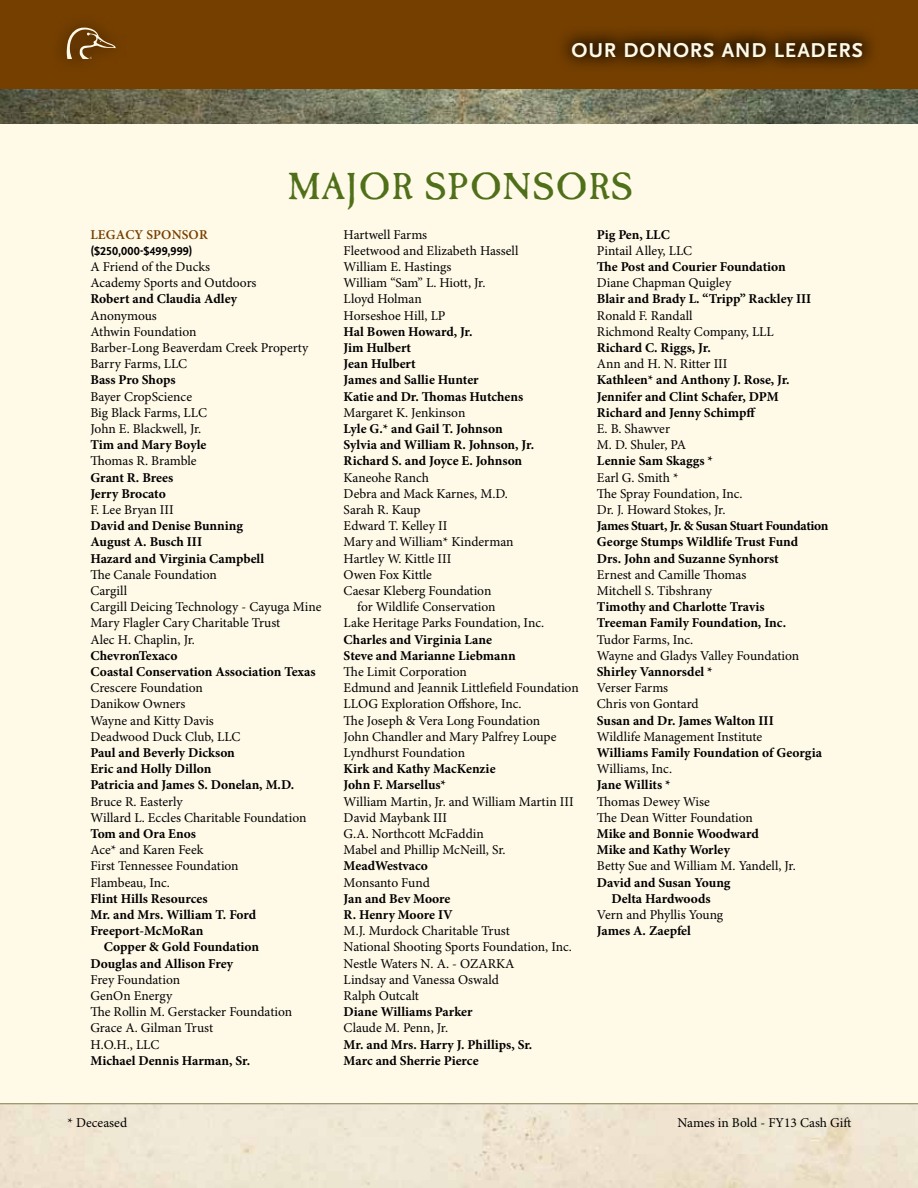
<style>
.page{position:relative;width:918px;height:1188px;background:#fff}
.page>*{position:absolute;margin:0;border:0;box-sizing:border-box;transform-origin:0 0}
.t1{font:39px "Caslon Ant T";letter-spacing:.02em;color:#4f6f19;scale:1.1 1}
.t2{font:700 21px "Scala Sans OT";letter-spacing:.04em;color:#fff9e8}
.t3{font:13.5px/16.2px "Minion Pro";letter-spacing:-.005em;color:#000}
.t4{font:700 13.5px/16.2px "Minion Pro";color:#000}
.t5{font:600 13.5px "Minion Pro";letter-spacing:.01em;color:#753f00}
.t6{font:700 12px "Scala Sans OT";letter-spacing:.015em;color:#000}
</style>
<div class="page">
<div style="left:0;top:94px;width:918px;height:1009px;background:#fff9e8"></div>
<div style="left:0;top:0;width:918px;height:90px;background:#753f00"></div>
<img style="left:0;top:90px;width:918px;height:33px">
<hr style="left:0;top:1103px;width:918px;height:1px;background:#818154">
<div style="left:555px;top:24px;width:325px;height:50px;background:#000;opacity:.75"></div>
<svg style="left:67px;top:28px;width:49px;height:31px"></svg>
<h2 class="t2" style="left:572px;top:38px;width:293px">OUR DONORS AND LEADERS</h2>
<h1 class="t1" style="left:288px;top:166px;width:316px">MAJOR SPONSORS</h1>
<p class="t5" style="left:90px;top:226px;width:119px">LEGACY SPONSOR</p>
<p class="t6" style="left:90px;top:244px;width:104px">($250,000-$499,999)</p>
<p class="t3" style="left:90px;top:259px;width:168px">A Friend of the Ducks<br>Academy Sports and Outdoors</p>
<p class="t4" style="left:90px;top:292px;width:148px">Robert and Claudia Adley</p>
<p class="t3" style="left:90px;top:308px;width:219px">Anonymous<br>Athwin Foundation<br>Barber-Long Beaverdam Creek Property<br>Barry Farms, LLC</p>
<p class="t4" style="left:90px;top:373px;width:87px">Bass Pro Shops</p>
<p class="t3" style="left:90px;top:389px;width:118px">Bayer CropScience<br>Big Black Farms, LLC<br>John E. Blackwell, Jr.</p>
<p class="t4" style="left:90px;top:437px;width:118px">Tim and Mary Boyle</p>
<p class="t3" style="left:90px;top:454px;width:108px">Thomas R. Bramble</p>
<p class="t4" style="left:90px;top:470px;width:84px">Grant R. Brees<br>Jerry Brocato</p>
<p class="t3" style="left:90px;top:502px;width:85px">F. Lee Bryan III</p>
<p class="t4" style="left:90px;top:518px;width:175px">David and Denise Bunning<br>August A. Busch III<br>Hazard and Virginia Campbell</p>
<p class="t3" style="left:90px;top:567px;width:232px">The Canale Foundation<br>Cargill<br>Cargill Deicing Technology - Cayuga Mine<br>Mary Flagler Cary Charitable Trust<br>Alec H. Chaplin, Jr.</p>
<p class="t4" style="left:90px;top:648px;width:227px">ChevronTexaco<br>Coastal Conservation Association Texas</p>
<p class="t3" style="left:90px;top:680px;width:152px">Crescere Foundation<br>Danikow Owners<br>Wayne and Kitty Davis<br>Deadwood Duck Club, LLC</p>
<p class="t4" style="left:90px;top:745px;width:205px">Paul and Beverly Dickson<br>Eric and Holly Dillon<br>Patricia and James S. Donelan, M.D.</p>
<p class="t3" style="left:90px;top:794px;width:218px">Bruce R. Easterly<br>Willard L. Eccles Charitable Foundation</p>
<p class="t4" style="left:90px;top:826px;width:107px">Tom and Ora Enos</p>
<p class="t3" style="left:90px;top:842px;width:150px">Ace* and Karen Feek<br>First Tennessee Foundation<br>Flambeau, Inc.</p>
<p class="t4" style="left:90px;top:891px;width:167px">Flint Hills Resources<br>Mr. and Mrs. William T. Ford<br>Freeport-McMoRan</p>
<p class="t4" style="left:90px;top:940px;width:170px;text-indent:14px">Copper &amp; Gold Foundation<br>Douglas and Allison Frey</p>
<p class="t3" style="left:90px;top:972px;width:203px">Frey Foundation<br>GenOn Energy<br>The Rollin M. Gerstacker Foundation<br>Grace A. Gilman Trust<br>H.O.H., LLC</p>
<p class="t4" style="left:90px;top:1053px;width:161px">Michael Dennis Harman, Sr.</p>
<p class="t3" style="left:344px;top:227px;width:176px">Hartwell Farms<br>Fleetwood and Elizabeth Hassell<br>William E. Hastings<br>William “Sam” L. Hiott, Jr.<br>Lloyd Holman<br>Horseshoe Hill, LP</p>
<p class="t4" style="left:344px;top:324px;width:181px">Hal Bowen Howard, Jr.<br>Jim Hulbert<br>Jean Hulbert<br>James and Sallie Hunter<br>Katie and Dr. Thomas Hutchens</p>
<p class="t3" style="left:344px;top:405px;width:123px">Margaret K. Jenkinson</p>
<p class="t4" style="left:344px;top:421px;width:192px">Lyle G.* and Gail T. Johnson<br>Sylvia and William R. Johnson, Jr.<br>Richard S. and Joyce E. Johnson</p>
<p class="t3" style="left:344px;top:470px;width:171px">Kaneohe Ranch<br>Debra and Mack Karnes, M.D.<br>Sarah R. Kaup<br>Edward T. Kelley II<br>Mary and William* Kinderman<br>Hartley W. Kittle III<br>Owen Fox Kittle<br>Caesar Kleberg Foundation</p>
<p class="t3" style="left:344px;top:599px;width:202px;text-indent:14px">for Wildlife Conservation<br>Lake Heritage Parks Foundation, Inc.</p>
<p class="t4" style="left:344px;top:632px;width:174px">Charles and Virginia Lane<br>Steve and Marianne Liebmann</p>
<p class="t3" style="left:344px;top:664px;width:237px">The Limit Corporation<br>Edmund and Jeannik Littlefield Foundation<br>LLOG Exploration Offshore, Inc.<br>The Joseph &amp; Vera Long Foundation<br>John Chandler and Mary Palfrey Loupe<br>Lyndhurst Foundation</p>
<p class="t4" style="left:344px;top:761px;width:153px">Kirk and Kathy MacKenzie<br>John F. Marsellus*</p>
<p class="t3" style="left:344px;top:794px;width:232px">William Martin, Jr. and William Martin III<br>David Maybank III<br>G.A. Northcott McFaddin<br>Mabel and Phillip McNeill, Sr.</p>
<p class="t4" style="left:344px;top:859px;width:86px">MeadWestvaco</p>
<p class="t3" style="left:344px;top:875px;width:88px">Monsanto Fund</p>
<p class="t4" style="left:344px;top:891px;width:111px">Jan and Bev Moore<br>R. Henry Moore IV</p>
<p class="t3" style="left:344px;top:923px;width:230px">M.J. Murdock Charitable Trust<br>National Shooting Sports Foundation, Inc.<br>Nestle Waters N. A. - OZARKA<br>Lindsay and Vanessa Oswald<br>Ralph Outcalt</p>
<p class="t4" style="left:344px;top:1004px;width:130px">Diane Williams Parker</p>
<p class="t3" style="left:344px;top:1021px;width:106px">Claude M. Penn, Jr.</p>
<p class="t4" style="left:344px;top:1037px;width:190px">Mr. and Mrs. Harry J. Phillips, Sr.<br>Marc and Sherrie Pierce</p>
<p class="t4" style="left:597px;top:227px;width:74px">Pig Pen, LLC</p>
<p class="t3" style="left:597px;top:243px;width:97px">Pintail Alley, LLC</p>
<p class="t4" style="left:597px;top:259px;width:190px">The Post and Courier Foundation</p>
<p class="t3" style="left:597px;top:275px;width:136px">Diane Chapman Quigley</p>
<p class="t4" style="left:597px;top:292px;width:216px">Blair and Brady L. “Tripp” Rackley III</p>
<p class="t3" style="left:597px;top:308px;width:178px">Ronald F. Randall<br>Richmond Realty Company, LLL</p>
<p class="t4" style="left:597px;top:340px;width:115px">Richard C. Riggs, Jr.</p>
<p class="t3" style="left:597px;top:356px;width:132px">Ann and H. N. Ritter III</p>
<p class="t4" style="left:597px;top:373px;width:194px">Kathleen* and Anthony J. Rose, Jr.<br>Jennifer and Clint Schafer, DPM<br>Richard and Jenny Schimpff</p>
<p class="t3" style="left:597px;top:421px;width:91px">E. B. Shawver<br>M. D. Shuler, PA</p>
<p class="t4" style="left:597px;top:454px;width:118px">Lennie Sam Skaggs *</p>
<p class="t3" style="left:597px;top:470px;width:147px">Earl G. Smith *<br>The Spray Foundation, Inc.<br>Dr. J. Howard Stokes, Jr.</p>
<p class="t4" style="left:597px;top:518px;width:233px">James Stuart, Jr. &amp; Susan Stuart Foundation<br>George Stumps Wildlife Trust Fund<br>Drs. John and Suzanne Synhorst</p>
<p class="t3" style="left:597px;top:567px;width:151px">Ernest and Camille Thomas<br>Mitchell S. Tibshrany</p>
<p class="t4" style="left:597px;top:599px;width:191px">Timothy and Charlotte Travis<br>Treeman Family Foundation, Inc.</p>
<p class="t3" style="left:597px;top:632px;width:204px">Tudor Farms, Inc.<br>Wayne and Gladys Valley Foundation</p>
<p class="t4" style="left:597px;top:664px;width:117px">Shirley Vannorsdel *</p>
<p class="t3" style="left:597px;top:680px;width:103px">Verser Farms<br>Chris von Gontard</p>
<p class="t4" style="left:597px;top:713px;width:178px">Susan and Dr. James Walton III</p>
<p class="t3" style="left:597px;top:729px;width:167px">Wildlife Management Institute</p>
<p class="t4" style="left:597px;top:745px;width:227px">Williams Family Foundation of Georgia</p>
<p class="t3" style="left:597px;top:761px;width:77px">Williams, Inc.</p>
<p class="t4" style="left:597px;top:778px;width:75px">Jane Willits *</p>
<p class="t3" style="left:597px;top:794px;width:158px">Thomas Dewey Wise<br>The Dean Witter Foundation</p>
<p class="t4" style="left:597px;top:826px;width:163px">Mike and Bonnie Woodward<br>Mike and Kathy Worley</p>
<p class="t3" style="left:597px;top:859px;width:200px">Betty Sue and William M. Yandell, Jr.</p>
<p class="t4" style="left:597px;top:875px;width:135px;text-align:center">David and Susan Young<br>Delta Hardwoods</p>
<p class="t3" style="left:597px;top:907px;width:128px">Vern and Phyllis Young</p>
<p class="t4" style="left:597px;top:923px;width:96px">James A. Zaepfel</p>
<p class="t3" style="left:68px;top:1115px;width:61px">* Deceased</p>
<p class="t3" style="left:678px;top:1115px;width:175px">Names in Bold - FY13 Cash Gift</p>
</div>
